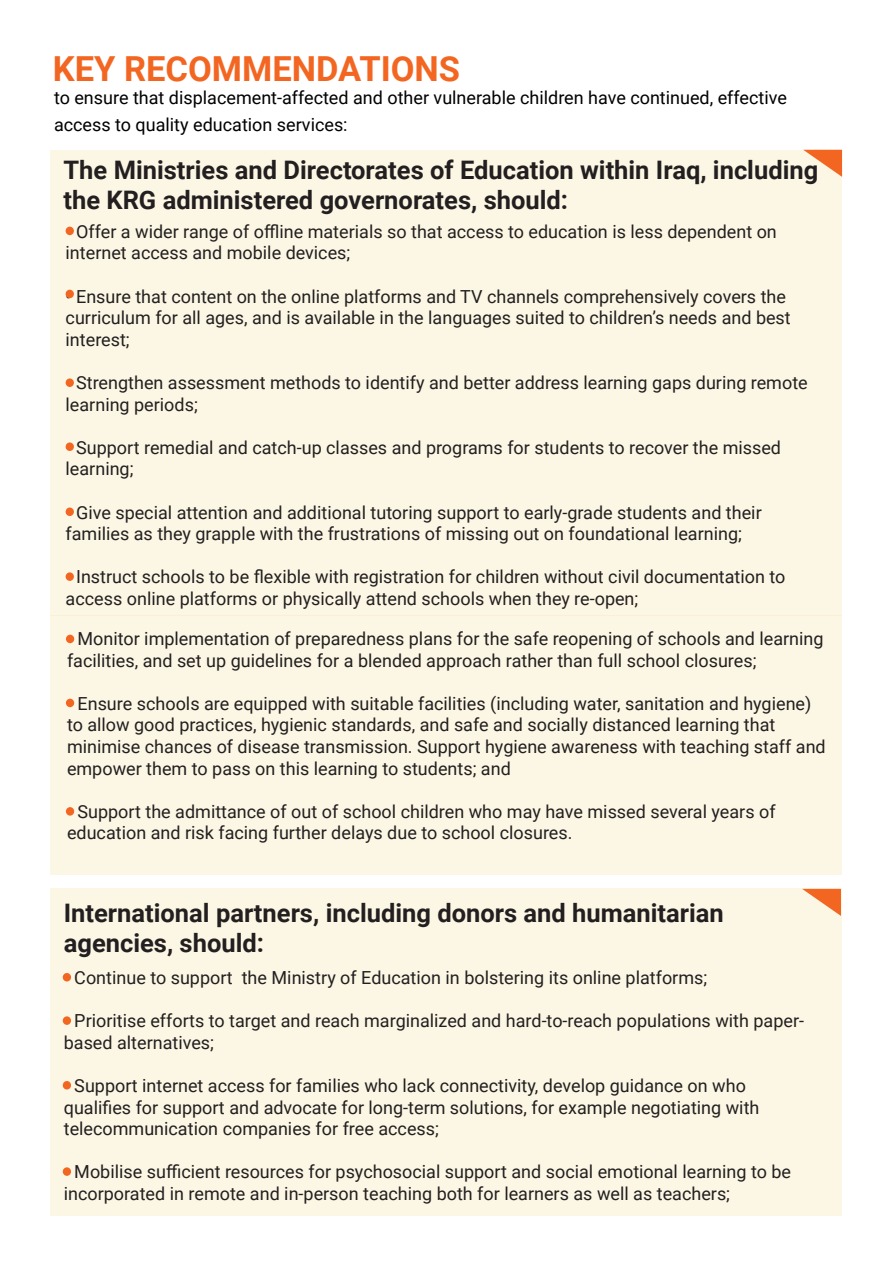
<style>
.page{position:relative;width:893px;height:1263px;background:#fff}
.page>*{position:absolute;margin:0;border:0;box-sizing:border-box;transform-origin:0 0}
.t1{font:700 34.5px "Roboto";color:#f36621}
.t2{font:700 25.5px/30.6px "Roboto";color:#231f20}
.t3{font:18px/21.6px "Roboto";color:#231f20}
.t4{font:18px/27px "Roboto";color:#000}
</style>
<div class="page">
<div style="left:51px;top:615px;width:791px;height:260px;background:#fcf7e4"></div>
<div style="left:51px;top:888px;width:791px;height:328px;background:#fcf7e4"></div>
<div style="left:66px;top:635px;width:8px;height:8px;background:#f36621;border-radius:50%"></div>
<div style="left:66px;top:699px;width:8px;height:8px;background:#f36621;border-radius:50%"></div>
<div style="left:66px;top:807px;width:8px;height:9px;background:#f36621;border-radius:50%"></div>
<div style="left:63px;top:973px;width:8px;height:8px;background:#f36621;border-radius:50%"></div>
<div style="left:63px;top:1016px;width:8px;height:9px;background:#f36621;border-radius:50%"></div>
<div style="left:63px;top:1081px;width:8px;height:8px;background:#f36621;border-radius:50%"></div>
<div style="left:63px;top:1167px;width:8px;height:9px;background:#f36621;border-radius:50%"></div>
<svg style="left:802px;top:889px;width:39px;height:27px"></svg>
<div style="left:51px;top:150px;width:791px;height:465px;background:#fcf7e4"></div>
<svg style="left:803px;top:150px;width:39px;height:27px"></svg>
<div style="left:66px;top:227px;width:8px;height:8px;background:#f36621;border-radius:50%"></div>
<div style="left:66px;top:290px;width:8px;height:8px;background:#f36621;border-radius:50%"></div>
<div style="left:66px;top:378px;width:8px;height:9px;background:#f36621;border-radius:50%"></div>
<div style="left:66px;top:442px;width:8px;height:9px;background:#f36621;border-radius:50%"></div>
<div style="left:66px;top:507px;width:8px;height:9px;background:#f36621;border-radius:50%"></div>
<div style="left:66px;top:572px;width:8px;height:9px;background:#f36621;border-radius:50%"></div>
<p class="t1" style="left:53px;top:45px;width:409px">KEY RECOMMENDATIONS</p>
<p class="t4" style="left:54px;top:83px;width:734px">to ensure that displacement-affected and other vulnerable children have continued, effective access to quality education services:</p>
<p class="t2" style="left:63px;top:153px;width:756px">The Ministries and Directorates of Education within Iraq, including the KRG administered governorates, should:</p>
<p class="t3" style="left:66px;top:220px;width:713px">• Offer a wider range of offline materials so that access to education is less dependent on internet access and mobile devices;</p>
<p class="t3" style="left:66px;top:285px;width:727px">• Ensure that content on the online platforms and TV channels comprehensively covers the curriculum for all ages, and is available in the languages suited to children’s needs and best interest;</p>
<p class="t3" style="left:66px;top:371px;width:744px">• Strengthen assessment methods to identify and better address learning gaps during remote learning periods;</p>
<p class="t3" style="left:66px;top:436px;width:717px">• Support remedial and catch-up classes and programs for students to recover the missed learning;</p>
<p class="t3" style="left:66px;top:501px;width:698px">• Give special attention and additional tutoring support to early-grade students and their families as they grapple with the frustrations of missing out on foundational learning;</p>
<p class="t3" style="left:66px;top:566px;width:721px">• Instruct schools to be flexible with registration for children without civil documentation to access online platforms or physically attend schools when they re-open;</p>
<p class="t3" style="left:67px;top:627px;width:758px">• Monitor implementation of preparedness plans for the safe reopening of schools and learning facilities, and set up guidelines for a blended approach rather than full school closures;</p>
<p class="t3" style="left:67px;top:692px;width:760px">• Ensure schools are equipped with suitable facilities (including water, sanitation and hygiene) to allow good practices, hygienic standards, and safe and socially distanced learning that minimise chances of disease transmission. Support hygiene awareness with teaching staff and empower them to pass on this learning to students; and</p>
<p class="t3" style="left:67px;top:800px;width:710px">• Support the admittance of out of school children who may have missed several years of education and risk facing further delays due to school closures.</p>
<p class="t2" style="left:64px;top:896px;width:662px">International partners, including donors and humanitarian agencies, should:</p>
<p class="t3" style="left:64px;top:966px;width:645px">• Continue to support the Ministry of Education in bolstering its online platforms;</p>
<p class="t3" style="left:64px;top:1009px;width:742px">• Prioritise efforts to target and reach marginalized and hard-to-reach populations with paper&shy;based alternatives;</p>
<p class="t3" style="left:64px;top:1074px;width:697px">• Support internet access for families who lack connectivity, develop guidance on who qualifies for support and advocate for long-term solutions, for example negotiating with telecommunication companies for free access;</p>
<p class="t3" style="left:64px;top:1160px;width:729px">• Mobilise sufficient resources for psychosocial support and social emotional learning to be incorporated in remote and in-person teaching both for learners as well as teachers;</p>
</div>
